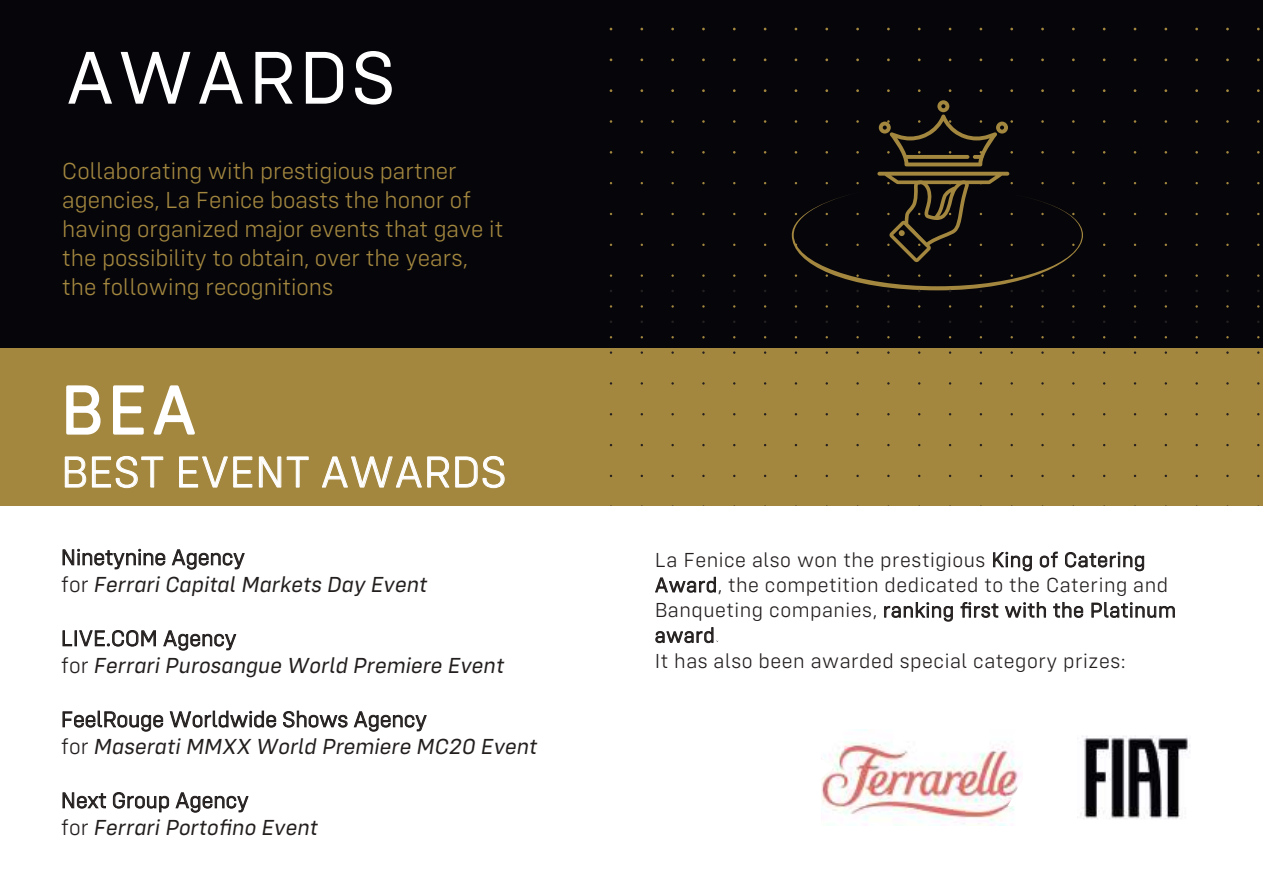
<style>
.page{position:relative;width:1263px;height:893px;background:#fff}
.page>*{position:absolute;margin:0;border:0;box-sizing:border-box;transform-origin:0 0}
.t1{font:300 75px "Config";letter-spacing:.05em;color:#fff}
.t2{font:300 69px "Config";color:#fff}
.t3{font:300 45px "Config";color:#fff}
.t4{font:300 24px/28.8px "Config";color:#a3873f}
.t5{font:italic 22.5px/27px "Config";color:#241f1f}
.t6{font:300 21px/25.2px "Config";letter-spacing:.025em;color:#241f1f}
.s1{font-weight:300;font-style:normal}
</style>
<div class="page">
<div style="left:0;top:337px;width:1263px;height:169px;background:#a3873f"></div>
<div style="left:0;top:0;width:1263px;height:347px;background:#05050a"></div>
<svg style="left:68px;top:51px;width:44px;height:53px"></svg>
<svg style="left:120px;top:51px;width:71px;height:53px"></svg>
<svg style="left:199px;top:51px;width:44px;height:53px"></svg>
<svg style="left:255px;top:51px;width:38px;height:53px"></svg>
<svg style="left:305px;top:51px;width:39px;height:53px"></svg>
<svg style="left:355px;top:51px;width:37px;height:54px"></svg>
<svg style="left:993px;top:552px;width:39px;height:20px"></svg>
<svg style="left:1039px;top:551px;width:19px;height:17px"></svg>
<svg style="left:1065px;top:552px;width:79px;height:20px"></svg>
<svg style="left:655px;top:576px;width:61px;height:17px"></svg>
<svg style="left:884px;top:602px;width:69px;height:20px"></svg>
<svg style="left:960px;top:602px;width:86px;height:16px"></svg>
<svg style="left:1053px;top:602px;width:30px;height:16px"></svg>
<svg style="left:1091px;top:602px;width:84px;height:16px"></svg>
<svg style="left:655px;top:627px;width:59px;height:16px"></svg>
<img style="left:1077px;top:735px;width:114px;height:84px">
<img style="left:821px;top:730px;width:193px;height:95px">
<svg style="left:821px;top:742px;width:13px;height:48px"></svg>
<svg style="left:1008px;top:763px;width:13px;height:45px"></svg>
<svg style="left:879px;top:100px;width:118px;height:66px"></svg>
<svg style="left:996px;top:120px;width:17px;height:14px"></svg>
<svg style="left:903px;top:155px;width:66px;height:4px"></svg>
<hr style="left:973px;top:155px;width:10px;height:4px;background:#a3873f;border-radius:2px">
<svg style="left:66px;top:385px;width:35px;height:50px"></svg>
<svg style="left:113px;top:385px;width:31px;height:50px"></svg>
<svg style="left:153px;top:385px;width:42px;height:50px"></svg>
<svg style="left:65px;top:456px;width:21px;height:32px"></svg>
<svg style="left:92px;top:456px;width:72px;height:32px"></svg>
<svg style="left:179px;top:456px;width:74px;height:32px"></svg>
<svg style="left:259px;top:456px;width:50px;height:32px"></svg>
<svg style="left:322px;top:456px;width:183px;height:32px"></svg>
<svg style="left:62px;top:549px;width:183px;height:21px"></svg>
<svg style="left:62px;top:630px;width:94px;height:17px"></svg>
<svg style="left:163px;top:630px;width:74px;height:21px"></svg>
<svg style="left:62px;top:710px;width:101px;height:22px"></svg>
<svg style="left:169px;top:710px;width:107px;height:18px"></svg>
<svg style="left:283px;top:710px;width:144px;height:22px"></svg>
<svg style="left:62px;top:792px;width:44px;height:17px"></svg>
<svg style="left:113px;top:792px;width:56px;height:21px"></svg>
<svg style="left:175px;top:792px;width:74px;height:21px"></svg>
<svg style="left:792px;top:172px;width:291px;height:120px"></svg>
<h1 class="t1" style="left:66px;top:35px;width:331px">AWARDS</h1>
<p class="t4" style="left:62px;top:157px;width:442px">Collaborating with prestigious partner agencies, La Fenice boasts the honor of having organized major events that gave it the possibility to obtain, over the years, the following recognitions</p>
<h2 class="t2" style="left:61px;top:371px;width:137px">BEA</h2>
<h3 class="t3" style="left:61px;top:446px;width:447px">BEST EVENT AWARDS</h3>
<p class="t5" style="left:61px;top:544px;width:368px"><span class="s1">Ninetynine Agency<br>for</span> Ferrari Capital Markets Day Event</p>
<p class="t5" style="left:61px;top:625px;width:445px"><span class="s1">LIVE.COM Agency<br>for</span> Ferrari Purosangue World Premiere Event</p>
<p class="t5" style="left:61px;top:706px;width:478px"><span class="s1">FeelRouge Worldwide Shows Agency<br>for</span> Maserati MMXX World Premiere MC20 Event</p>
<p class="t5" style="left:61px;top:787px;width:259px"><span class="s1">Next Group Agency<br>for</span> Ferrari Portofino Event</p>
<p class="t6" style="left:655px;top:547px;width:523px">La Fenice also won the prestigious King of Catering Award, the competition dedicated to the Catering and Banqueting companies, ranking first with the Platinum award.<br>It has also been awarded special category prizes:</p>
</div>
